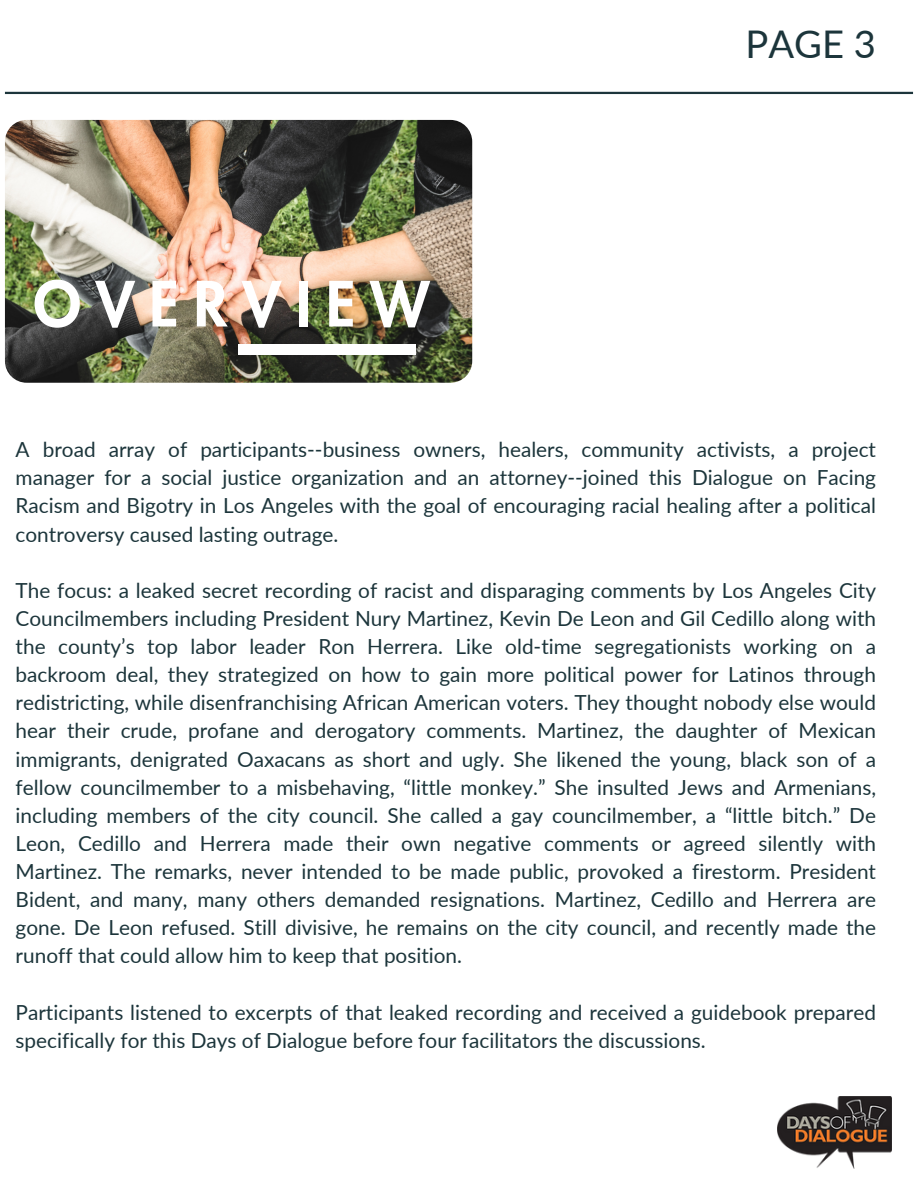
<style>
.page{position:relative;width:918px;height:1188px;background:#fff}
.page>*{position:absolute;margin:0;border:0;box-sizing:border-box;transform-origin:0 0}
.t1{font:800 60.6px "Futura LT Pro";letter-spacing:.245em;color:#fff}
.t2{font:38.1px "Lato";color:#1c353b}
.t3{font:20.85px/28.2px "Lato";color:#1c353b;text-align:justify}
</style>
<div class="page">
<img style="left:5px;top:120px;width:467px;height:263px;border-radius:22px">
<hr style="left:5px;top:92px;width:908px;height:2px;background:#1c353b">
<img style="left:778px;top:1096px;width:113px;height:72px">
<div style="left:239px;top:344px;width:177px;height:11px;background:#fff"></div>
<p class="t1" style="left:34px;top:277px;width:397px">OVERVIEW</p>
<p class="t2" style="left:746px;top:20px;width:132px">PAGE 3</p>
<h1 class="t3" style="left:16px;top:435px;width:862px">A broad array of participants--business owners, healers, community activists, a project manager for a social justice organization and an attorney--joined this Dialogue on Facing Racism and Bigotry in Los Angeles with the goal of encouraging racial healing after a political controversy caused lasting outrage.</h1>
<p class="t3" style="left:16px;top:576px;width:862px">The focus: a leaked secret recording of racist and disparaging comments by Los Angeles City Councilmembers including President Nury Martinez, Kevin De Leon and Gil Cedillo along with the county’s top labor leader Ron Herrera. Like old-time segregationists working on a backroom deal, they strategized on how to gain more political power for Latinos through redistricting, while disenfranchising African American voters. They thought nobody else would hear their crude, profane and derogatory comments. Martinez, the daughter of Mexican immigrants, denigrated Oaxacans as short and ugly. She likened the young, black son of a fellow councilmember to a misbehaving, “little monkey.” She insulted Jews and Armenians, including members of the city council. She called a gay councilmember, a “little bitch.” De Leon, Cedillo and Herrera made their own negative comments or agreed silently with Martinez. The remarks, never intended to be made public, provoked a firestorm. President Bident, and many, many others demanded resignations. Martinez, Cedillo and Herrera are gone. De Leon refused. Still divisive, he remains on the city council, and recently made the runoff that could allow him to keep that position.</p>
<p class="t3" style="left:16px;top:998px;width:862px">Participants listened to excerpts of that leaked recording and received a guidebook prepared specifically for this Days of Dialogue before four facilitators the discussions.</p>
</div>
